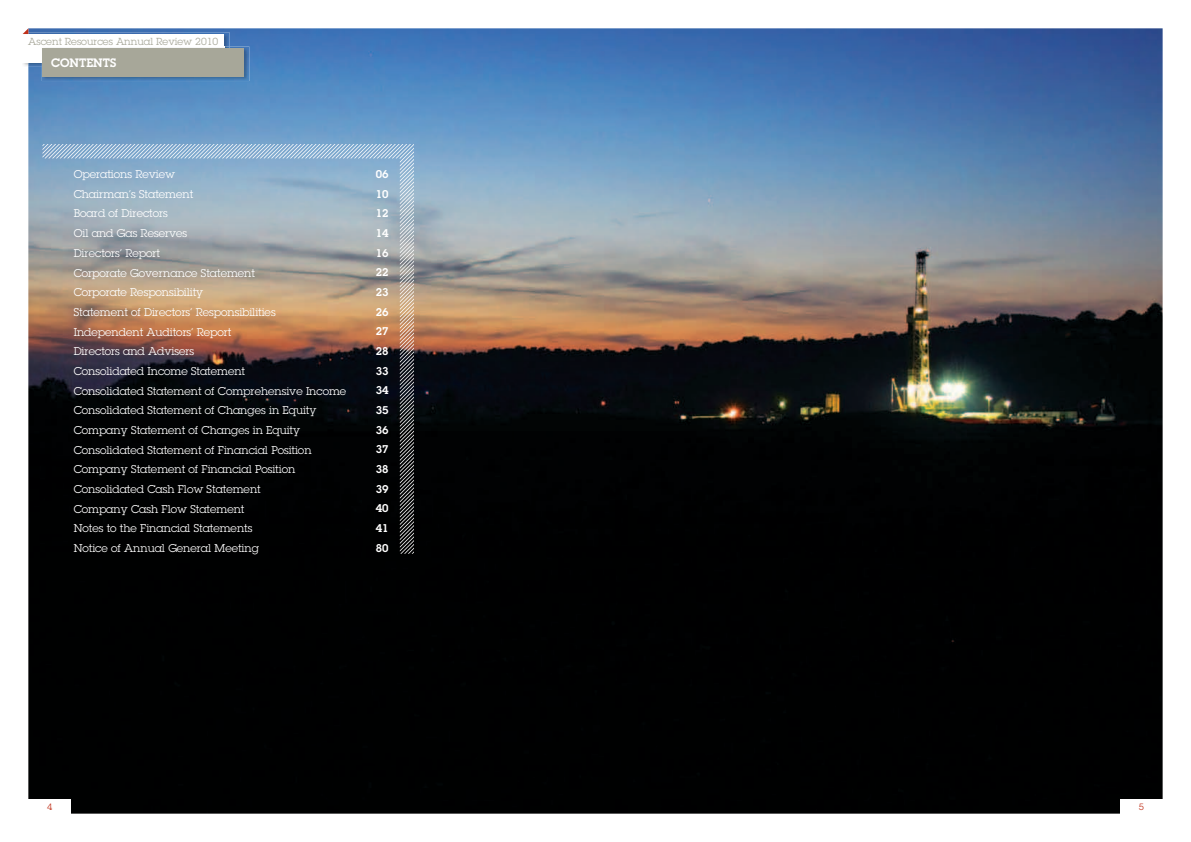
<style>
.page{position:relative;width:1191px;height:842px;background:#fff}
.page>*{position:absolute;margin:0;border:0;box-sizing:border-box;transform-origin:0 0}
.t1{font:600 12px "Lubalin Graph";color:#fff}
.t2{font:11px/19.7px "Lubalin Graph LT";color:#fff}
.t3{font:600 11px/19.7px "Lubalin Graph LT";color:#fff;text-align:justify}
.t4{font:10px "Lubalin Graph";color:#a7a799}
.t5{font:9px "Lubalin Graph";color:#c0311a}
</style>
<div class="page">
<img style="left:28px;top:28px;width:1134px;height:786px">
<svg style="left:43px;top:144px;width:371px;height:410px;background:#575555"></svg>
<div style="left:23px;top:799px;width:48px;height:32px;background:#fff"></div>
<div style="left:1120px;top:799px;width:48px;height:32px;background:#fff"></div>
<img style="left:22px;top:32px;width:207px;height:35px">
<div style="left:23px;top:34px;width:201px;height:28px;background:#fff"></div>
<svg style="left:23px;top:29px;width:5px;height:5px"></svg>
<img style="left:42px;top:46px;width:207px;height:35px">
<img style="left:42px;top:46px;width:182px;height:16px">
<div style="left:43px;top:48px;width:201px;height:29px;background:#a7a799"></div>
<p class="t4" style="left:28px;top:35px;width:192px">Ascent Resources Annual Review 2010</p>
<p class="t1" style="left:51px;top:55px;width:67px">CONTENTS</p>
<p class="t2" style="left:74px;top:164px;width:274px">Operations Review<br>Chairman’s Statement<br>Board of Directors<br>Oil and Gas Reserves<br>Directors’ Report<br>Corporate Governance Statement<br>Corporate Responsibility<br>Statement of Directors’ Responsibilities<br>Independent Auditors’ Report<br>Directors and Advisers<br>Consolidated Income Statement<br>Consolidated Statement of Comprehensive Income<br>Consolidated Statement of Changes in Equity<br>Company Statement of Changes in Equity<br>Consolidated Statement of Financial Position<br>Company Statement of Financial Position<br>Consolidated Cash Flow Statement<br>Company Cash Flow Statement<br>Notes to the Financial Statements<br>Notice of Annual General Meeting</p>
<p class="t3" style="left:376px;top:164px;width:14px">06<br>10<br>12<br>14<br>16<br>22<br>23<br>26<br>27<br>28<br>33<br>34<br>35<br>36<br>37<br>38<br>39<br>40<br>41<br>80</p>
<p class="t5" style="left:47px;top:801px;width:7px">4</p>
<p class="t5" style="left:1138px;top:801px;width:7px">5</p>
</div>
